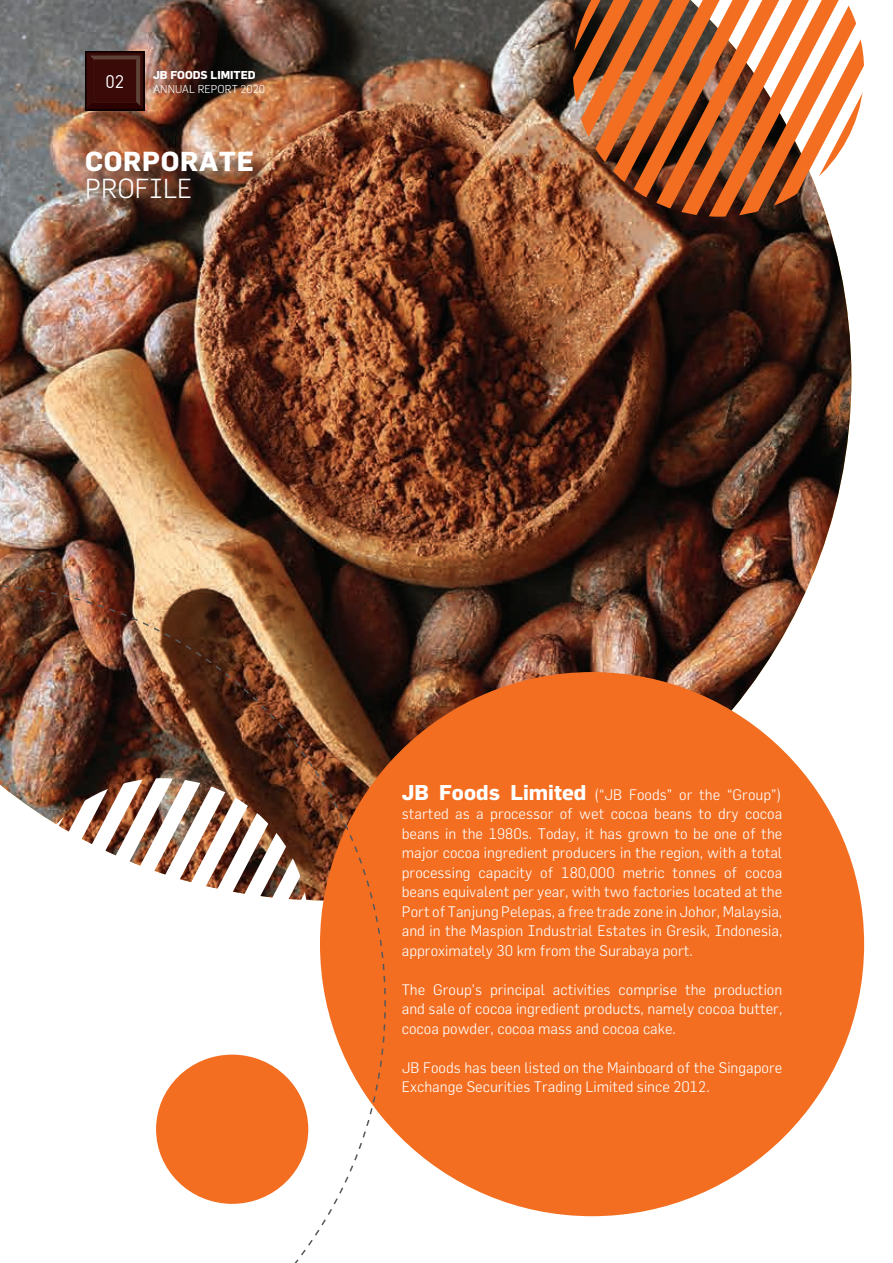
<style>
.page{position:relative;width:893px;height:1263px;background:#fff}
.page>*{position:absolute;margin:0;border:0;box-sizing:border-box;transform-origin:0 0}
.t1{font:700 27px "Flama";letter-spacing:.025em;color:#fff}
.t2{font:300 27px "Flama";color:#fff}
.t3{font:18px "DIN";color:#fff}
.t4{font:300 15px/19.5px "Flama";color:#fff;text-align:justify}
.t5{font:300 11.25px "Flama";color:#fff}
.t6{font:700 11.25px "Flama";color:#fff}
.s1{font-weight:700;font-size:21px}
</style>
<div class="page">
<img style="left:0;top:0;width:851px;height:859px">
<div style="left:320px;top:672px;width:544px;height:544px;background:#f36e21;border-radius:50%"></div>
<img style="left:573px;top:0;width:291px;height:217px">
<img style="left:0;top:583px;width:387px;height:680px">
<div style="left:85px;top:51px;width:60px;height:60px;background:linear-gradient(to right,#0e0000,#0e0000)"></div>
<svg style="left:87px;top:53px;width:56px;height:56px;background:#3c0f0d"></svg>
<div style="left:89px;top:153px;width:182px;height:64px;background:#231f20;opacity:.75"></div>
<p class="t3" style="left:105px;top:73px;width:20px">02</p>
<p class="t6" style="left:153px;top:68px;width:104px">JB FOODS LIMITED</p>
<p class="t5" style="left:153px;top:82px;width:114px">ANNUAL REPORT 2020</p>
<h1 class="t1" style="left:85px;top:145px;width:170px">CORPORATE</h1>
<h1 class="t2" style="left:85px;top:172px;width:109px">PROFILE</h1>
<p class="t4" style="left:402px;top:784px;width:382px"><span class="s1">JB Foods Limited</span> (“JB Foods” or the “Group”) started as a processor of wet cocoa beans to dry cocoa beans in the 1980s. Today, it has grown to be one of the major cocoa ingredient producers in the region, with a total processing capacity of 180,000 metric tonnes of cocoa beans equivalent per year, with two factories located at the Port of Tanjung Pelepas, a free trade zone in Johor, Malaysia, and in the Maspion Industrial Estates in Gresik, Indonesia, approximately 30 km from the Surabaya port.</p>
<p class="t4" style="left:402px;top:979px;width:382px">The Group’s principal activities comprise the production and sale of cocoa ingredient products, namely cocoa butter, cocoa powder, cocoa mass and cocoa cake.</p>
<p class="t4" style="left:402px;top:1057px;width:382px">JB Foods has been listed on the Mainboard of the Singapore<br>Exchange Securities Trading Limited since 2012.</p>
</div>
